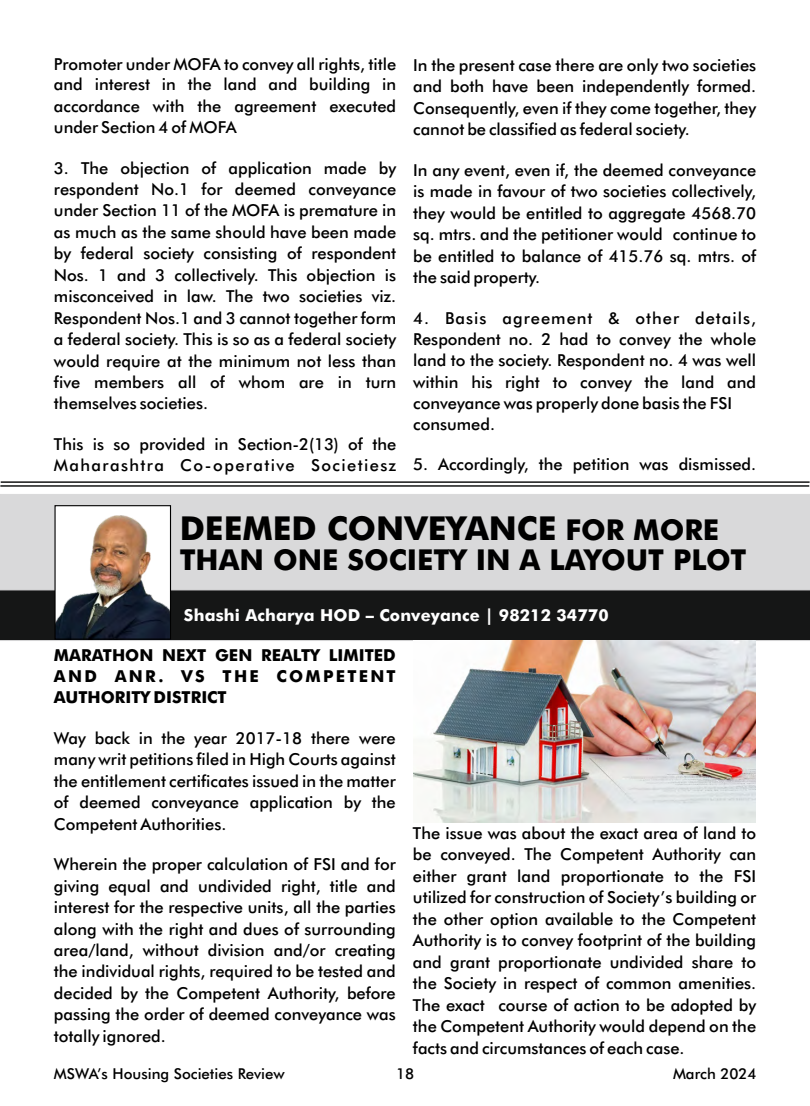
<style>
.page{position:relative;width:810px;height:1106px;background:#fff}
.page>*{position:absolute;margin:0;border:0;box-sizing:border-box;transform-origin:0 0}
.t1{font:700 33px "Futura BT";color:#000}
.t2{font:700 28.8px "Futura BT";color:#000}
.t3{font:500 16.5px/21.5px "Futura BT";color:#000;text-align:justify}
.t4{font:500 16.5px/21.5px "Futura BT";letter-spacing:.085em;color:#000}
.t5{font:700 16.5px/21.5px "Futura BT";color:#000;text-align:justify}
.t6{font:700 16.5px "Futura BT";letter-spacing:.01em;color:#fff}
.t7{font:500 15px "Futura BT";color:#000}
.s1{font-size:28.8px}
</style>
<div class="page">
<div style="left:0;top:494px;width:810px;height:96px;background:#d9d9da"></div>
<div style="left:0;top:590px;width:810px;height:51px;background:#151616"></div>
<img style="left:56px;top:507px;width:113px;height:131px">
<div style="left:54px;top:505px;width:117px;height:135px;border:1px solid #000"></div>
<hr style="left:0;top:485px;width:809px;height:2px;background:#151616">
<hr style="left:1px;top:481px;width:809px;height:2px;background:#151616">
<img style="left:413px;top:641px;width:343px;height:181px">
<p class="t3" style="left:54px;top:55px;width:344px;line-height:21px">Promoter under MOFA to convey all rights, title and interest in the land and building in accordance with the agreement executed under Section 4 of MOFA</p>
<p class="t3" style="left:54px;top:158px;width:344px">3. The objection of application made by respondent No.1 for deemed conveyance under Section 11 of the MOFA is premature in as much as the same should have been made by federal society consisting of respondent Nos. 1 and 3 collectively. This objection is misconceived in law. The two societies viz.<br>Respondent Nos.1 and 3 cannot together form a federal society. This is so as a federal society would require at the minimum not less than five members all of whom are in turn themselves societies.</p>
<p class="t4" style="left:54px;top:435px;width:344px">This is so provided in Section-2(13) of the<br>Maharashtra Co-operative Societiesz</p>
<p class="t3" style="left:413px;top:56px;width:345px">In the present case there are only two societies and both have been independently formed.<br>Consequently, even if they come together, they cannot be classified as federal society.</p>
<p class="t3" style="left:413px;top:161px;width:345px">In any event, even if, the deemed conveyance is made in favour of two societies collectively, they would be entitled to aggregate 4568.70 sq. mtrs. and the petitioner would continue to be entitled to balance of 415.76 sq. mtrs. of the said property.</p>
<p class="t3" style="left:413px;top:309px;width:345px;text-align:left">4. Basis agreement &amp; other details, Respondent no. 2 had to convey the whole land to the society. Respondent no. 4 was well within his right to convey the land and conveyance was properly done basis the FSI consumed.</p>
<p class="t3" style="left:413px;top:455px;width:345px">5. Accordingly, the petition was dismissed.</p>
<h1 class="t1" style="left:180px;top:515px;width:541px">DEEMED CONVEYANCE <span class="s1">FOR MORE</span></h1>
<h2 class="t2" style="left:180px;top:548px;width:568px">THAN ONE SOCIETY IN A LAYOUT PLOT</h2>
<p class="t6" style="left:184px;top:608px;width:426px">Shashi Acharya HOD – Conveyance | 98212 34770</p>
<p class="t5" style="left:54px;top:645px;width:343px">MARATHON NEXT GEN REALTY LIMITED AND ANR. VS THE COMPETENT AUTHORITY DISTRICT</p>
<p class="t3" style="left:54px;top:729px;width:343px">Way back in the year 2017-18 there were many writ petitions filed in High Courts against the entitlement certificates issued in the matter of deemed conveyance application by the Competent Authorities.</p>
<p class="t3" style="left:54px;top:855px;width:343px">Wherein the proper calculation of FSI and for giving equal and undivided right, title and interest for the respective units, all the parties along with the right and dues of surrounding area/land, without division and/or creating the individual rights, required to be tested and decided by the Competent Authority, before passing the order of deemed conveyance was totally ignored.</p>
<p class="t3" style="left:413px;top:824px;width:345px">The issue was about the exact area of land to be conveyed. The Competent Authority can either grant land proportionate to the FSI utilized for construction of Society’s building or the other option available to the Competent Authority is to convey footprint of the building and grant proportionate undivided share to the Society in respect of common amenities.<br>The exact course of action to be adopted by the Competent Authority would depend on the facts and circumstances of each case.</p>
<p class="t7" style="left:54px;top:1068px;width:232px">MSWA’s Housing Societies Review</p>
<p class="t7" style="left:396px;top:1068px;width:20px">18</p>
<p class="t7" style="left:673px;top:1068px;width:85px">March 2024</p>
</div>
